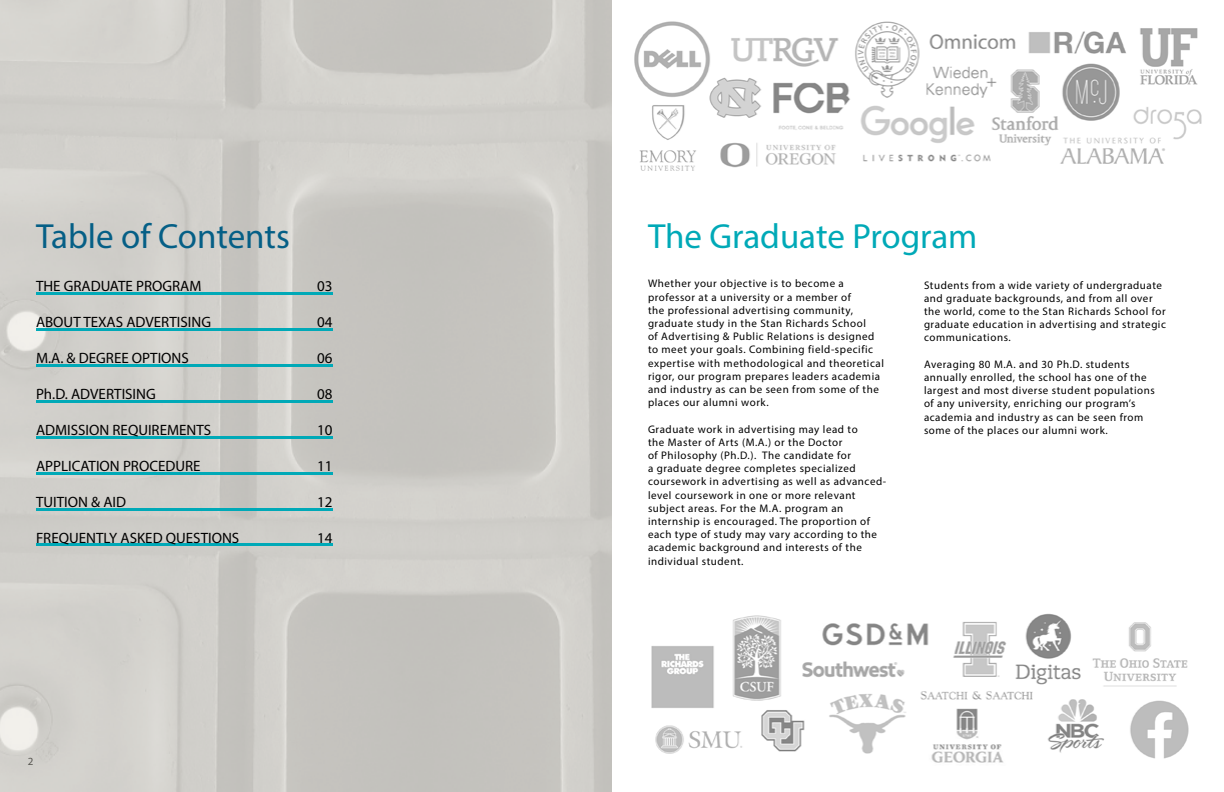
<style>
.page{position:relative;width:1224px;height:792px;background:#fff}
.page>*{position:absolute;margin:0;border:0;box-sizing:border-box;transform-origin:0 0}
.t1{font:35px "Myriad Pro";letter-spacing:-.005em;color:#00a9b7}
.t2{font:35px "Myriad Pro";color:#055f86}
.t3{font:15px "Myriad Pro";color:#000}
.t4{font:11px/13.2px "Myriad Pro";letter-spacing:.05em;color:#000}
</style>
<div class="page">
<img style="left:0;top:0;width:612px;height:792px">
<hr style="left:36px;top:292px;width:296px;height:2px;background:#00a9b7">
<hr style="left:36px;top:328px;width:296px;height:2px;background:#00a9b7">
<hr style="left:36px;top:364px;width:296px;height:2px;background:#00a9b7">
<hr style="left:36px;top:400px;width:296px;height:2px;background:#00a9b7">
<hr style="left:36px;top:436px;width:296px;height:2px;background:#00a9b7">
<hr style="left:36px;top:472px;width:296px;height:2px;background:#00a9b7">
<hr style="left:36px;top:508px;width:296px;height:2px;background:#00a9b7">
<hr style="left:36px;top:544px;width:296px;height:2px;background:#00a9b7">
<img style="left:634px;top:21px;width:568px;height:150px">
<img style="left:651px;top:613px;width:538px;height:150px">
<h1 class="t2" style="left:36px;top:215px;width:256px">Table of Contents</h1>
<h2 class="t3" style="left:36px;top:276px;width:167px">THE GRADUATE PROGRAM</h2>
<h2 class="t3" style="left:36px;top:312px;width:177px">ABOUT TEXAS ADVERTISING</h2>
<h2 class="t3" style="left:36px;top:348px;width:154px">M.A. &amp; DEGREE OPTIONS</h2>
<h2 class="t3" style="left:36px;top:384px;width:121px">Ph.D. ADVERTISING</h2>
<h2 class="t3" style="left:36px;top:420px;width:177px">ADMISSION REQUIREMENTS</h2>
<h2 class="t3" style="left:36px;top:456px;width:166px">APPLICATION PROCEDURE</h2>
<h2 class="t3" style="left:36px;top:492px;width:92px">TUITION &amp; AID</h2>
<h2 class="t3" style="left:36px;top:528px;width:205px">FREQUENTLY ASKED QUESTIONS</h2>
<h2 class="t3" style="left:317px;top:276px;width:17px">03</h2>
<h2 class="t3" style="left:317px;top:312px;width:17px">04</h2>
<h2 class="t3" style="left:317px;top:348px;width:17px">06</h2>
<h2 class="t3" style="left:317px;top:384px;width:17px">08</h2>
<h2 class="t3" style="left:317px;top:420px;width:17px">10</h2>
<h2 class="t3" style="left:317px;top:456px;width:17px">11</h2>
<h2 class="t3" style="left:317px;top:492px;width:17px">12</h2>
<h2 class="t3" style="left:317px;top:528px;width:17px">14</h2>
<p class="t4" style="left:28px;top:754px;width:7px">2</p>
<h1 class="t1" style="left:648px;top:215px;width:331px">The Graduate Program</h1>
<p class="t4" style="left:648px;top:277px;width:238px">Whether your objective is to become a professor at a university or a member of<br>the professional advertising community, graduate study in the Stan Richards School<br>of Advertising &amp; Public Relations is designed to meet your goals. Combining field-specific expertise with methodological and theoretical rigor, our program prepares leaders academia and industry as can be seen from some of the places our alumni work.</p>
<p class="t4" style="left:648px;top:422px;width:240px">Graduate work in advertising may lead to<br>the Master of Arts (M.A.) or the Doctor<br>of Philosophy (Ph.D.). The candidate for<br>a graduate degree completes specialized coursework in advertising as well as advanced&shy;level coursework in one or more relevant subject areas. For the M.A. program an internship is encouraged. The proportion of each type of study may vary according to the academic background and interests of the individual student.</p>
<p class="t4" style="left:924px;top:278px;width:244px">Students from a wide variety of undergraduate and graduate backgrounds, and from all over the world, come to the Stan Richards School for graduate education in advertising and strategic communications.</p>
<p class="t4" style="left:924px;top:357px;width:232px">Averaging 80 M.A. and 30 Ph.D. students annually enrolled, the school has one of the largest and most diverse student populations of any university, enriching our program’s academia and industry as can be seen from some of the places our alumni work.</p>
</div>
